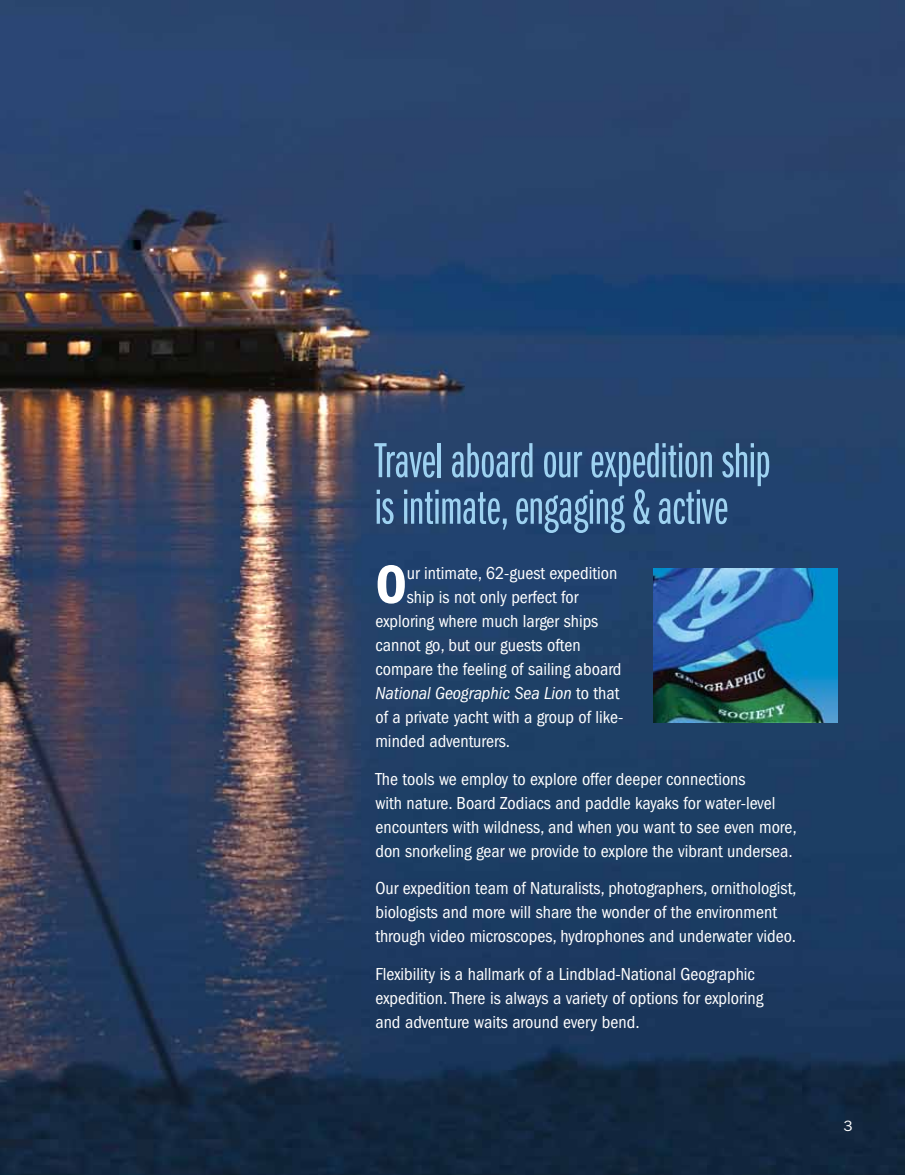
<style>
.page{position:relative;width:905px;height:1175px;background:#fff}
.page>*{position:absolute;margin:0;border:0;box-sizing:border-box;transform-origin:0 0}
.t1{font:600 condensed 56.25px "Franklin Gothic";color:#fff}
.t2{font:51px/46.5px "Franklin Gothic Book X Cmpr";color:#9ed2f1}
.t3{font:condensed 18px/24px "Franklin Gothic";color:#fff}
.t4{font:italic condensed 18px "Franklin Gothic";color:#fff}
.t5{font:15px "Franklin Gothic";color:#fff}
.s1{font-style:normal}
</style>
<div class="page">
<img style="left:0;top:0;width:904px;height:1174px">
<img style="left:653px;top:568px;width:184px;height:154px">
<h2 class="t2" style="left:375px;top:439px;width:397px">Travel aboard our expedition ship is intimate, engaging &amp; active</h2>
<h1 class="t1" style="left:375px;top:552px;width:33px">O</h1>
<p class="t3" style="left:407px;top:561px;width:212px">ur intimate, 62-guest expedition</p>
<p class="t3" style="left:407px;top:585px;width:173px">ship is not only perfect for</p>
<p class="t3" style="left:375px;top:609px;width:224px">exploring where much larger ships</p>
<p class="t3" style="left:375px;top:633px;width:207px">cannot go, but our guests often</p>
<p class="t3" style="left:375px;top:657px;width:248px">compare the feeling of sailing aboard</p>
<p class="t4" style="left:375px;top:683px;width:245px">National Geographic Sea Lion <span class="s1">to that</span></p>
<p class="t3" style="left:375px;top:705px;width:249px">of a private yacht with a group of like-</p>
<p class="t3" style="left:375px;top:729px;width:136px">minded adventurers.</p>
<p class="t3" style="left:375px;top:766px;width:423px">The tools we employ to explore offer deeper connections<br>with nature. Board Zodiacs and paddle kayaks for water-level encounters with wildness, and when you want to see even more, don snorkeling gear we provide to explore the vibrant undersea.</p>
<p class="t3" style="left:375px;top:876px;width:422px">Our expedition team of Naturalists, photographers, ornithologist, biologists and more will share the wonder of the environment through video microscopes, hydrophones and underwater video.</p>
<p class="t3" style="left:375px;top:961px;width:389px">Flexibility is a hallmark of a Lindblad-National Geographic expedition. There is always a variety of options for exploring and adventure waits around every bend.</p>
<p class="t5" style="left:843px;top:1116px;width:10px">3</p>
</div>
